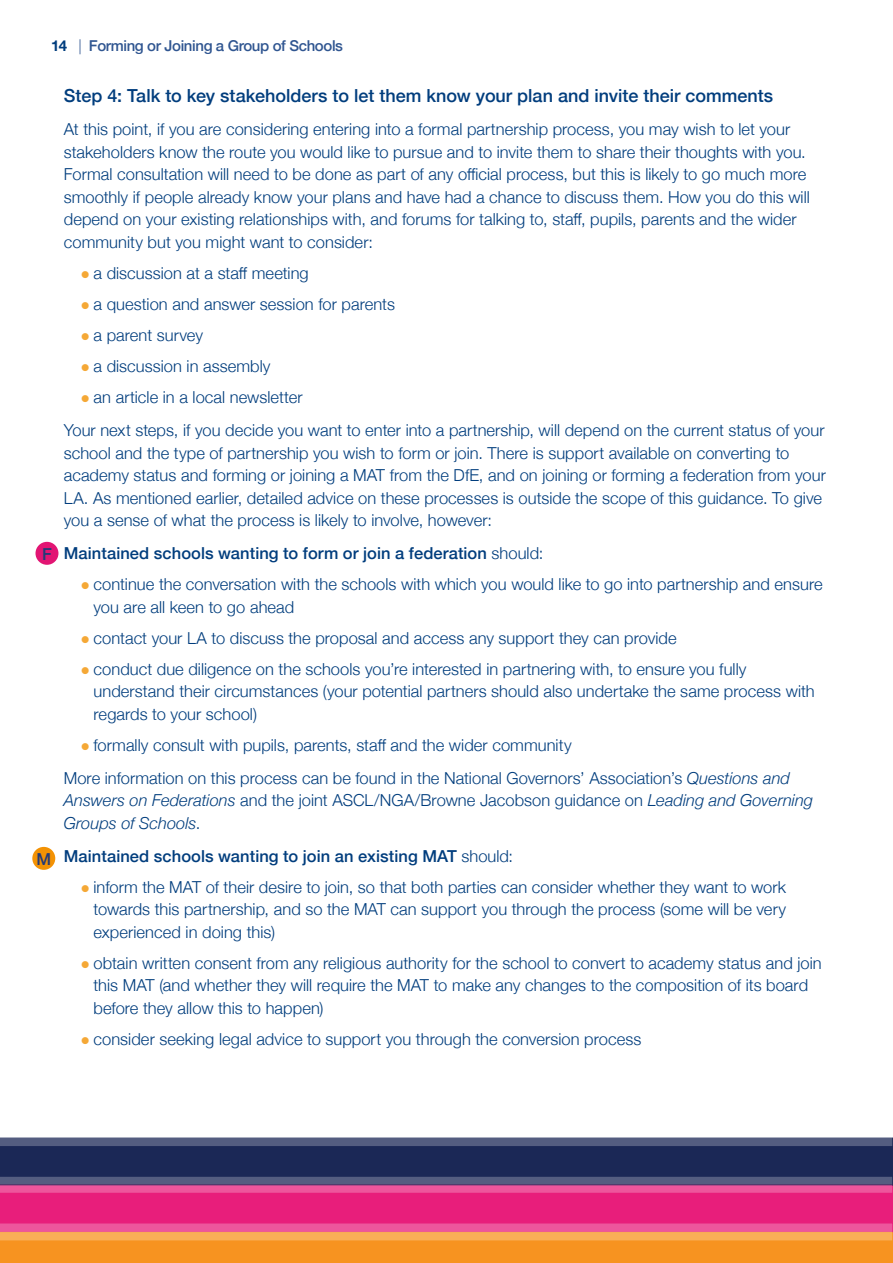
<style>
.page{position:relative;width:893px;height:1263px;background:#fff}
.page>*{position:absolute;margin:0;border:0;box-sizing:border-box;transform-origin:0 0}
.sub_heading{font:500 18px "Helvetica Neue";color:#013d7d}
.main_text_NO_INDENT{font:300 16.5px/22.5px "Helvetica Neue";letter-spacing:.005em;color:#013d7d}
.main_text_NO_INDENT-2{font:500 16.5px "Helvetica Neue";letter-spacing:.005em;color:#013d7d}
.P1_-_Heading{font:500 16.5px "Helvetica Neue";color:#233a78}
.t1{font:500 15px "Helvetica Neue";letter-spacing:-.025em;color:#305691}
.s1{font-weight:700;color:#013d7d}
.s2{font-weight:300}
.s3{color:#f5a836}
.s4{font-style:italic}
</style>
<div class="page">
<svg style="left:0;top:1137px;width:893px;height:126px"></svg>
<div style="left:32px;top:847px;width:23px;height:23px;background:#f39204;border-radius:50%"></div>
<div style="left:36px;top:542px;width:22px;height:23px;background:#e21573;border-radius:50%"></div>
<p class="t1" style="left:51px;top:33px;width:293px"><span class="s1">14</span> <span class="s2">|</span> Forming or Joining a Group of Schools</p>
<p class="sub_heading" style="left:64px;top:81px;width:711px">Step 4: Talk to key stakeholders to let them know your plan and invite their comments</p>
<p class="main_text_NO_INDENT" style="left:64px;top:117px;width:748px">At this point, if you are considering entering into a formal partnership process, you may wish to let your stakeholders know the route you would like to pursue and to invite them to share their thoughts with you.<br>Formal consultation will need to be done as part of any official process, but this is likely to go much more smoothly if people already know your plans and have had a chance to discuss them. How you do this will depend on your existing relationships with, and forums for talking to, staff, pupils, parents and the wider community but you might want to consider:</p>
<p class="main_text_NO_INDENT" style="left:81px;top:261px;width:229px"><span class="s3">●</span> a discussion at a staff meeting</p>
<p class="main_text_NO_INDENT" style="left:81px;top:292px;width:316px"><span class="s3">●</span> a question and answer session for parents</p>
<p class="main_text_NO_INDENT" style="left:81px;top:323px;width:124px"><span class="s3">●</span> a parent survey</p>
<p class="main_text_NO_INDENT" style="left:81px;top:354px;width:191px"><span class="s3">●</span> a discussion in assembly</p>
<p class="main_text_NO_INDENT" style="left:81px;top:385px;width:223px"><span class="s3">●</span> an article in a local newsletter</p>
<p class="main_text_NO_INDENT" style="left:64px;top:418px;width:764px">Your next steps, if you decide you want to enter into a partnership, will depend on the current status of your school and the type of partnership you wish to form or join. There is support available on converting to academy status and forming or joining a MAT from the DfE, and on joining or forming a federation from your LA. As mentioned earlier, detailed advice on these processes is outside the scope of this guidance. To give you a sense of what the process is likely to involve, however:</p>
<p class="main_text_NO_INDENT-2" style="left:64px;top:540px;width:481px">Maintained schools wanting to form or join a federation <span class="s2">should:</span></p>
<p class="main_text_NO_INDENT" style="left:94px;top:572px;width:731px;text-indent:-13px"><span class="s3">●</span> continue the conversation with the schools with which you would like to go into partnership and ensure you are all keen to go ahead</p>
<p class="main_text_NO_INDENT" style="left:81px;top:626px;width:597px"><span class="s3">●</span> contact your LA to discuss the proposal and access any support they can provide</p>
<p class="main_text_NO_INDENT" style="left:94px;top:657px;width:723px;text-indent:-13px"><span class="s3">●</span> conduct due diligence on the schools you’re interested in partnering with, to ensure you fully understand their circumstances (your potential partners should also undertake the same process with regards to your school)</p>
<p class="main_text_NO_INDENT" style="left:81px;top:733px;width:492px"><span class="s3">●</span> formally consult with pupils, parents, staff and the wider community</p>
<p class="main_text_NO_INDENT" style="left:64px;top:766px;width:751px">More information on this process can be found in the National Governors’ Association’s <span class="s4">Questions and<br>Answers on Federations</span> and the joint ASCL/NGA/Browne Jacobson guidance on <span class="s4">Leading and Governing<br>Groups of Schools</span>.</p>
<p class="main_text_NO_INDENT-2" style="left:64px;top:843px;width:451px">Maintained schools wanting to join an existing MAT <span class="s2">should:</span></p>
<p class="main_text_NO_INDENT" style="left:94px;top:875px;width:694px;text-align:justify;text-indent:-13px"><span class="s3">●</span> inform the MAT of their desire to join, so that both parties can consider whether they want to work towards this partnership, and so the MAT can support you through the process (some will be very experienced in doing this)</p>
<p class="main_text_NO_INDENT" style="left:94px;top:951px;width:730px;text-indent:-13px"><span class="s3">●</span> obtain written consent from any religious authority for the school to convert to academy status and join this MAT (and whether they will require the MAT to make any changes to the composition of its board before they allow this to happen)</p>
<p class="main_text_NO_INDENT" style="left:81px;top:1027px;width:562px"><span class="s3">●</span> consider seeking legal advice to support you through the conversion process</p>
<p class="P1_-_Heading" style="left:42px;top:541px;width:11px">F</p>
<p class="P1_-_Heading" style="left:36px;top:845px;width:16px">M</p>
</div>
